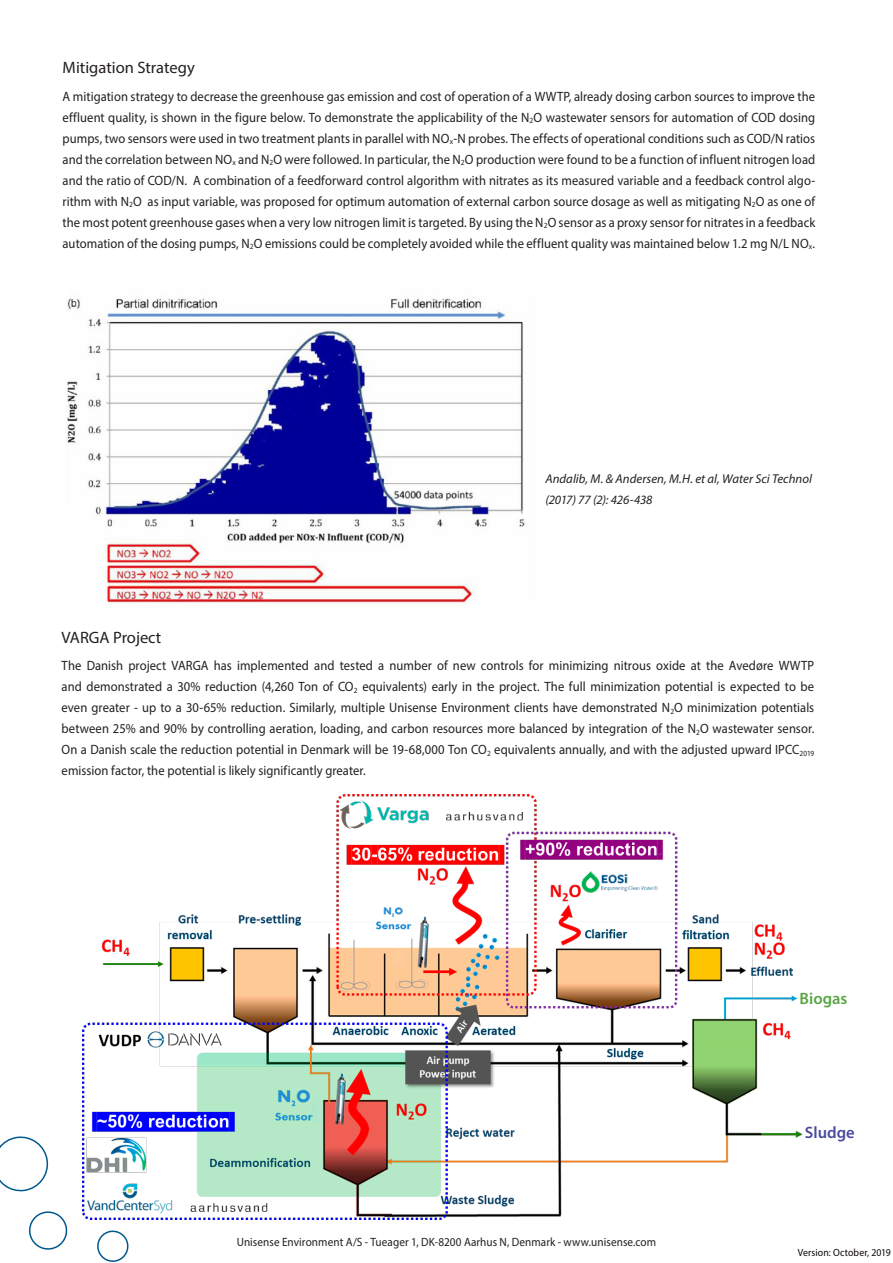
<style>
.page{position:relative;width:893px;height:1263px;background:#fff}
.page>*{position:absolute;margin:0;border:0;box-sizing:border-box;transform-origin:0 0}
.Product_sheet_headin{font:16.5px "Myriad Pro";color:#231f20}
.t1{font:600 16.5px "Myriad Pro";color:#5aa544}
.t2{font:600 16.5px "Myriad Pro";color:#494a9f}
.Product_sheet_brød{font:13.5px/21px "Myriad Pro";letter-spacing:.005em;color:#231f20;text-align:justify;scale:.93 1}
.Product_sheet_image{font:italic 12.75px/21px "Myriad Pro";letter-spacing:.005em;color:#231f20}
.Product_sheet_brød-2{font:12px "Myriad Pro";letter-spacing:.005em;color:#231f20;scale:.93 1}
.Product_sheet_brød-3{font:10.5px "Myriad Pro";letter-spacing:.015em;color:#0c0806;scale:.93 1}
</style>
<div class="page">
<svg style="left:29px;top:1211px;width:39px;height:39px"></svg>
<svg style="left:0;top:1136px;width:49px;height:56px"></svg>
<svg style="left:97px;top:1230px;width:32px;height:32px"></svg>
<img style="left:66px;top:298px;width:459px;height:307px">
<img style="left:82px;top:795px;width:721px;height:424px">
<p class="Product_sheet_headin" style="left:63px;top:57px;width:134px">Mitigation Strategy</p>
<p class="Product_sheet_brød" style="left:63px;top:85px;width:811px">A mitigation strategy to decrease the greenhouse gas emission and cost of operation of a WWTP, already dosing carbon sources to improve the effluent quality, is shown in the figure below. To demonstrate the applicability of the N<sub>2</sub>O wastewater sensors for automation of COD dosing pumps, two sensors were used in two treatment plants in parallel with NO<sub>x</sub>-N probes. The effects of operational conditions such as COD/N ratios and the correlation between NO<sub>x</sub> and N<sub>2</sub>O were followed. In particular, the N<sub>2</sub>O production were found to be a function of influent nitrogen load and the ratio of COD/N. A combination of a feedforward control algorithm with nitrates as its measured variable and a feedback control algo&shy;rithm with N<sub>2</sub>O as input variable, was proposed for optimum automation of external carbon source dosage as well as mitigating N<sub>2</sub>O as one of the most potent greenhouse gases when a very low nitrogen limit is targeted. By using the N<sub>2</sub>O sensor as a proxy sensor for nitrates in a feedback automation of the dosing pumps, N<sub>2</sub>O emissions could be completely avoided while the effluent quality was maintained below 1.2 mg N/L NO<sub>x</sub>.</p>
<p class="Product_sheet_headin" style="left:62px;top:628px;width:101px">VARGA Project</p>
<p class="Product_sheet_image" style="left:545px;top:468px;width:268px">Andalib, M. &amp; Andersen, M.H. et al, Water Sci Technol (2017) 77 (2): 426-438</p>
<p class="Product_sheet_brød" style="left:62px;top:655px;width:811px">The Danish project VARGA has implemented and tested a number of new controls for minimizing nitrous oxide at the Avedøre WWTP and demonstrated a 30% reduction (4,260 Ton of CO<sub>2</sub> equivalents) early in the project. The full minimization potential is expected to be even greater - up to a 30-65% reduction. Similarly, multiple Unisense Environment clients have demonstrated N<sub>2</sub>O minimization potentials between 25% and 90% by controlling aeration, loading, and carbon resources more balanced by integration of the N<sub>2</sub>O wastewater sensor.<br>On a Danish scale the reduction potential in Denmark will be 19-68,000 Ton CO<sub>2</sub> equivalents annually, and with the adjusted upward IPCC<sub>2019 </sub>emission factor, the potential is likely significantly greater.</p>
<p class="t1" style="left:800px;top:988px;width:49px">Biogas</p>
<p class="Product_sheet_brød-2" style="left:237px;top:1235px;width:453px">Unisense Environment A/S - Tueager 1, DK-8200 Aarhus N, Denmark - www.unisense.com</p>
<p class="t2" style="left:805px;top:1121px;width:51px">Sludge</p>
<p class="Product_sheet_brød-3" style="left:798px;top:1246px;width:102px">Version: October, 2019</p>
</div>
